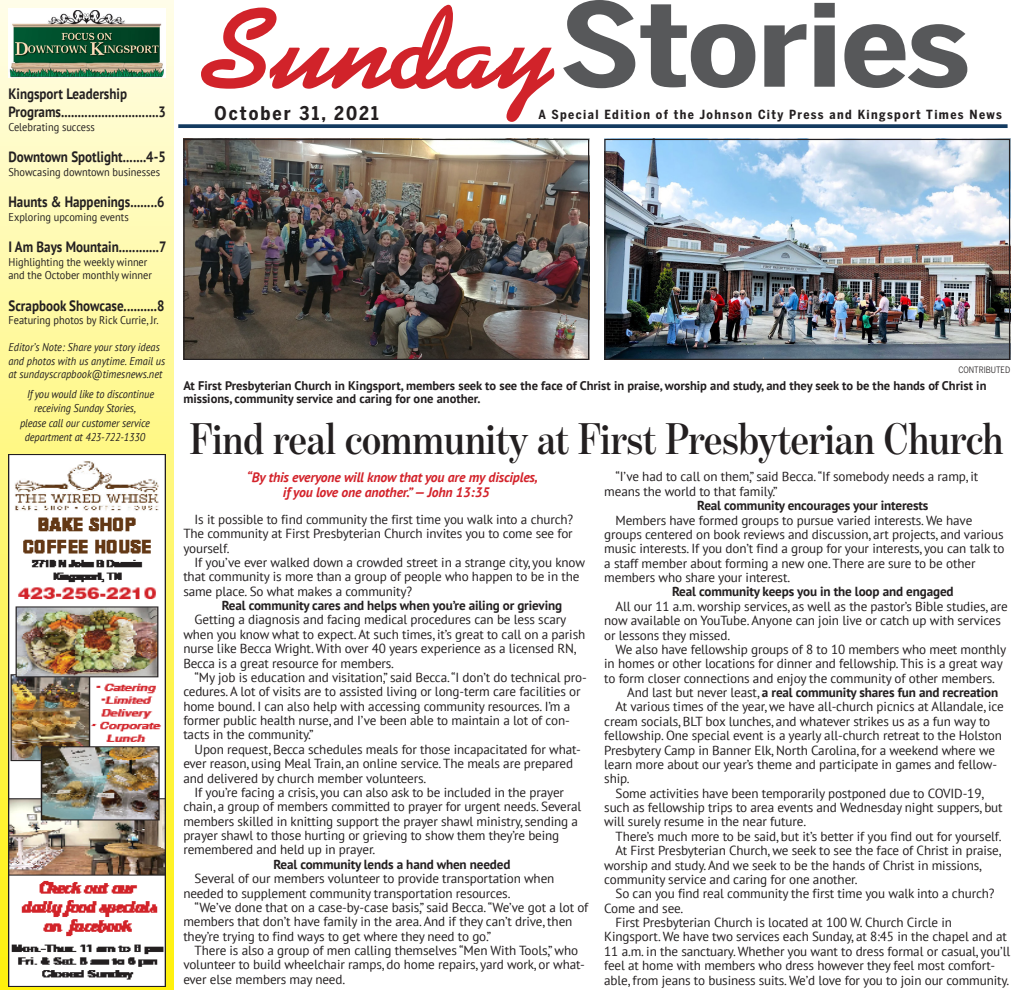
<style>
.page{position:relative;width:1013px;height:990px;background:#fff}
.page>*{position:absolute;margin:0;border:0;box-sizing:border-box;transform-origin:0 0}
.Head_Bold{font:600 45px "Benton Mod Disp Cond";color:#231f20}
.Page_Info{font:700 18.75px "Benton Sans Condensed";letter-spacing:.11em;color:#231f20}
.Index_Bold{font:700 15px/18px "PT Sans";color:#231f20;scale:.87 1}
.Body_copy{font:italic 700 13.75px/15px "PT Sans";letter-spacing:-.01em;color:#d3232b}
.Body_copy-2{font:13.12px/14.4px "PT Sans";letter-spacing:-.01em;color:#231f20}
.Body_copy-3{font:700 13.12px "PT Sans";letter-spacing:-.01em;color:#231f20}
.Photo_Caption{font:700 12.5px/13.8px "PT Sans";color:#231f20}
.Page_Info-2{font:700 12.5px "Benton Sans Condensed";letter-spacing:.11em;color:#231f20}
.Index_Reg{font:italic 11.25px/13.5px "PT Sans";letter-spacing:-.01em;color:#231f20;scale:.92 1}
.Index_Reg-2{font:11.25px/13.5px "PT Sans";color:#231f20;scale:.92 1}
.Index_Bold-2{font:11.25px "PT Sans";color:#231f20;scale:.92 1}
.Caption_credit{font:8.75px "Benton Sans Condensed";color:#231f20}
.s1{font-weight:400}
</style>
<div class="page">
<svg style="left:178px;top:124px;width:829px;height:4px;background:#22476a"></svg>
<div style="left:0;top:0;width:174px;height:990px;background:linear-gradient(to bottom,#fffee9,#fdf00c)"></div>
<img style="left:8px;top:454px;width:158px;height:532px">
<svg style="left:563px;top:0;width:404px;height:88px"></svg>
<svg style="left:201px;top:5px;width:353px;height:117px"></svg>
<div style="left:8px;top:8px;width:158px;height:70px;background:#fff"></div>
<img style="left:9px;top:11px;width:155px;height:67px">
<img style="left:606px;top:141px;width:402px;height:217px">
<div style="left:604px;top:139px;width:406px;height:221px;border:1px solid #231f20"></div>
<img style="left:185px;top:141px;width:402px;height:217px">
<div style="left:183px;top:139px;width:406px;height:221px;border:1px solid #231f20"></div>
<p class="Index_Bold" style="left:8px;top:85px;width:183px">Kingsport Leadership<br>Programs.............................3</p>
<p class="Index_Reg-2" style="left:8px;top:120px;width:95px">Celebrating success</p>
<p class="Index_Bold" style="left:8px;top:148px;width:182px">Downtown Spotlight.......4-5</p>
<p class="Index_Bold-2" style="left:8px;top:165px;width:166px">Showcasing downtown businesses</p>
<p class="Index_Bold" style="left:8px;top:193px;width:181px">Haunts &amp; Happenings........6</p>
<p class="Index_Reg-2" style="left:8px;top:210px;width:132px">Exploring upcoming events</p>
<p class="Index_Bold" style="left:8px;top:238px;width:183px">I Am Bays Mountain............7</p>
<p class="Index_Reg-2" style="left:8px;top:255px;width:158px">Highlighting the weekly winner and the October monthly winner</p>
<p class="Index_Bold" style="left:8px;top:296px;width:181px">Scrapbook Showcase..........8</p>
<p class="Index_Bold-2" style="left:8px;top:313px;width:165px">Featuring photos by Rick Currie, Jr.</p>
<p class="Index_Reg" style="left:8px;top:340px;width:172px">Editor’s Note: Share your story ideas and photos with us anytime. Email us at sundayscrapbook@timesnews.net</p>
<p class="Index_Reg" style="left:27px;top:387px;width:140px">If you would like to discontinue</p>
<p class="Index_Reg" style="left:34px;top:401px;width:112px">receiving Sunday Stories,</p>
<p class="Index_Reg" style="left:20px;top:416px;width:143px">please call our customer service</p>
<p class="Index_Reg" style="left:25px;top:430px;width:132px">department at 423-722-1330</p>
<p class="Page_Info" style="left:215px;top:102px;width:166px">October 31, 2021</p>
<p class="Page_Info-2" style="left:538px;top:106px;width:465px">A Special Edition of the Johnson City Press and Kingsport Times News</p>
<p class="Caption_credit" style="left:958px;top:365px;width:53px">CONTRIBUTED</p>
<p class="Photo_Caption" style="left:183px;top:378px;width:804px">At First Presbyterian Church in Kingsport, members seek to see the face of Christ in praise, worship and study, and they seek to be the hands of Christ in missions, community service and caring for one another.</p>
<p class="Head_Bold" style="left:190px;top:414px;width:815px">Find real community at First Presbyterian Church</p>
<p class="Body_copy" style="left:283px;top:469px;width:256px;text-indent:-36px">“By this everyone will know that you are my disciples, if you love one another.” — John 13:35</p>
<p class="Body_copy-2" style="left:183px;top:512px;width:391px;text-align:justify;text-indent:11px">Is it possible to find community the first time you walk into a church?<br>The community at First Presbyterian Church invites you to come see for yourself.</p>
<p class="Body_copy-2" style="left:183px;top:555px;width:403px;text-indent:11px">If you’ve ever walked down a crowded street in a strange city, you know that community is more than a group of people who happen to be in the same place. So what makes a community?</p>
<p class="Body_copy-3" style="left:222px;top:597px;width:342px">Real community cares and helps when you’re ailing or grieving</p>
<p class="Body_copy-2" style="left:183px;top:612px;width:403px;text-indent:11px">Getting a diagnosis and facing medical procedures can be less scary when you know what to expect. At such times, it’s great to call on a parish nurse like Becca Wright. With over 40 years experience as a licensed RN, Becca is a great resource for members.</p>
<p class="Body_copy-2" style="left:183px;top:670px;width:405px;text-indent:11px">“My job is education and visitation,” said Becca. “I don’t do technical pro&shy;cedures. A lot of visits are to assisted living or long-term care facilities or home bound. I can also help with accessing community resources. I’m a former public health nurse, and I’ve been able to maintain a lot of con&shy;tacts in the community.”</p>
<p class="Body_copy-2" style="left:183px;top:742px;width:399px;text-indent:11px">Upon request, Becca schedules meals for those incapacitated for what&shy;ever reason, using Meal Train, an online service. The meals are prepared and delivered by church member volunteers.</p>
<p class="Body_copy-2" style="left:183px;top:785px;width:399px;text-indent:11px">If you’re facing a crisis, you can also ask to be included in the prayer chain, a group of members committed to prayer for urgent needs. Several members skilled in knitting support the prayer shawl ministry, sending a prayer shawl to those hurting or grieving to show them they’re being remembered and held up in prayer.</p>
<p class="Body_copy-3" style="left:273px;top:855px;width:238px">Real community lends a hand when needed</p>
<p class="Body_copy-2" style="left:183px;top:871px;width:372px;text-indent:11px">Several of our members volunteer to provide transportation when needed to supplement community transportation resources.</p>
<p class="Body_copy-2" style="left:183px;top:900px;width:406px;text-indent:11px">“We’ve done that on a case-by-case basis,” said Becca. “We’ve got a lot of members that don’t have family in the area. And if they can’t drive, then they’re trying to find ways to get where they need to go.”</p>
<p class="Body_copy-2" style="left:183px;top:943px;width:403px;text-indent:11px">There is also a group of men calling themselves “Men With Tools,” who volunteer to build wheelchair ramps, do home repairs, yard work, or what&shy;ever else members may need.</p>
<p class="Body_copy-2" style="left:604px;top:469px;width:375px;text-indent:11px">“I’ve had to call on them,” said Becca. “If somebody needs a ramp, it means the world to that family.”</p>
<p class="Body_copy-3" style="left:697px;top:497px;width:233px">Real community encourages your interests</p>
<p class="Body_copy-2" style="left:604px;top:512px;width:402px;text-indent:11px">Members have formed groups to pursue varied interests. We have groups centered on book reviews and discussion, art projects, and various music interests. If you don’t find a group for your interests, you can talk to a staff member about forming a new one. There are sure to be other members who share your interest.</p>
<p class="Body_copy-3" style="left:672px;top:583px;width:283px">Real community keeps you in the loop and engaged</p>
<p class="Body_copy-2" style="left:604px;top:599px;width:405px;text-indent:11px">All our 11 a.m. worship services, as well as the pastor’s Bible studies, are now available on YouTube. Anyone can join live or catch up with services or lessons they missed.</p>
<p class="Body_copy-2" style="left:604px;top:642px;width:403px;text-indent:11px">We also have fellowship groups of 8 to 10 members who meet monthly in homes or other locations for dinner and fellowship. This is a great way to form closer connections and enjoy the community of other members.</p>
<p class="Body_copy-3" style="left:627px;top:684px;width:372px"><span class="s1">And last but never least,</span> a real community shares fun and recreation</p>
<p class="Body_copy-2" style="left:604px;top:699px;width:401px;text-indent:11px">At various times of the year, we have all-church picnics at Allandale, ice cream socials, BLT box lunches, and whatever strikes us as a fun way to fellowship. One special event is a yearly all-church retreat to the Holston Presbytery Camp in Banner Elk, North Carolina, for a weekend where we learn more about our year’s theme and participate in games and fellow&shy;ship.</p>
<p class="Body_copy-2" style="left:604px;top:786px;width:400px;text-indent:11px">Some activities have been temporarily postponed due to COVID-19, such as fellowship trips to area events and Wednesday night suppers, but will surely resume in the near future.</p>
<p class="Body_copy-2" style="left:615px;top:829px;width:387px">There’s much more to be said, but it’s better if you find out for yourself.</p>
<p class="Body_copy-2" style="left:604px;top:843px;width:398px;text-indent:11px">At First Presbyterian Church, we seek to see the face of Christ in praise, worship and study. And we seek to be the hands of Christ in missions, community service and caring for one another.</p>
<p class="Body_copy-2" style="left:604px;top:886px;width:392px;text-indent:11px">So can you find real community the first time you walk into a church?<br>Come and see.</p>
<p class="Body_copy-2" style="left:604px;top:915px;width:407px;text-indent:11px">First Presbyterian Church is located at 100 W. Church Circle in Kingsport. We have two services each Sunday, at 8:45 in the chapel and at 11 a.m. in the sanctuary. Whether you want to dress formal or casual, you’ll feel at home with members who dress however they feel most comfort&shy;able, from jeans to business suits. We’d love for you to join our community.</p>
</div>
